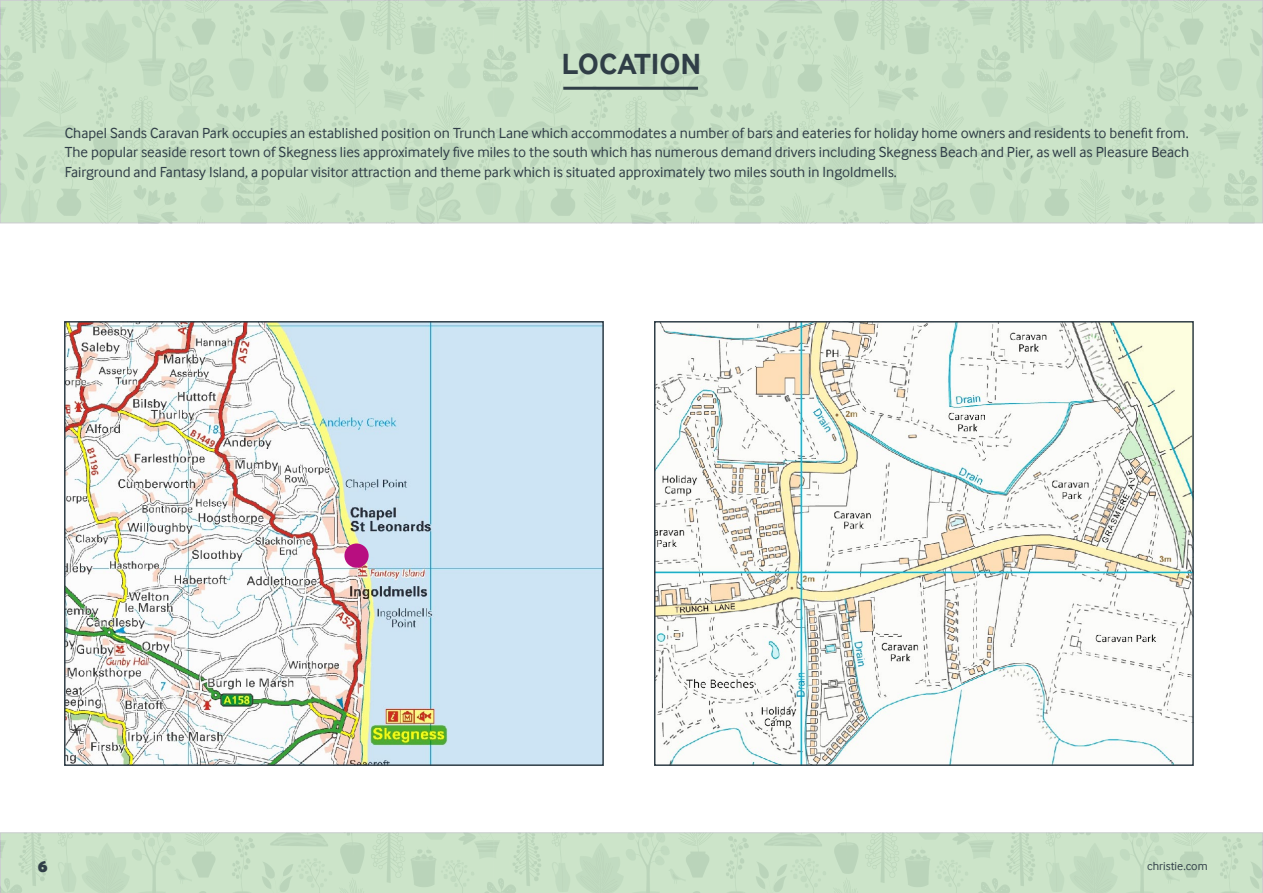
<style>
.page{position:relative;width:1263px;height:893px;background:#fff}
.page>*{position:absolute;margin:0;border:0;box-sizing:border-box;transform-origin:0 0}
.t1{font:700 30px "Inter Face";color:#303e47}
.t2{font:900 16.5px "Inter Face";color:#303e47}
.t3{font:15px/19.5px "Inter Face";color:#303e47;text-align:justify}
.t4{font:12px "Inter Face";color:#303e47}
</style>
<div class="page">
<svg style="left:0;top:832px;width:1263px;height:61px;background:#c8e0c5"></svg>
<div style="left:0;top:0;width:1263px;height:223px;background:linear-gradient(to right,#c8e0c6,#c8e0c6)"></div>
<hr style="left:563px;top:87px;width:135px;height:3px;background:#303e47">
<img style="left:67px;top:324px;width:534px;height:439px">
<div style="left:64px;top:321px;width:540px;height:445px;border:2px solid #303e47"></div>
<img style="left:657px;top:324px;width:534px;height:439px">
<div style="left:654px;top:321px;width:540px;height:445px;border:2px solid #303e47"></div>
<div style="left:344px;top:543px;width:25px;height:25px;background:#b80e80;border-radius:50%"></div>
<h1 class="t1" style="left:562px;top:47px;width:141px">LOCATION</h1>
<p class="t3" style="left:65px;top:123px;width:1126px">Chapel Sands Caravan Park occupies an established position on Trunch Lane which accommodates a number of bars and eateries for holiday home owners and residents to benefit from.<br>The popular seaside resort town of Skegness lies approximately five miles to the south which has numerous demand drivers including Skegness Beach and Pier, as well as Pleasure Beach Fairground and Fantasy Island, a popular visitor attraction and theme park which is situated approximately two miles south in Ingoldmells.</p>
<p class="t2" style="left:38px;top:856px;width:11px">6</p>
<p class="t4" style="left:1147px;top:859px;width:62px">christie.com</p>
</div>
